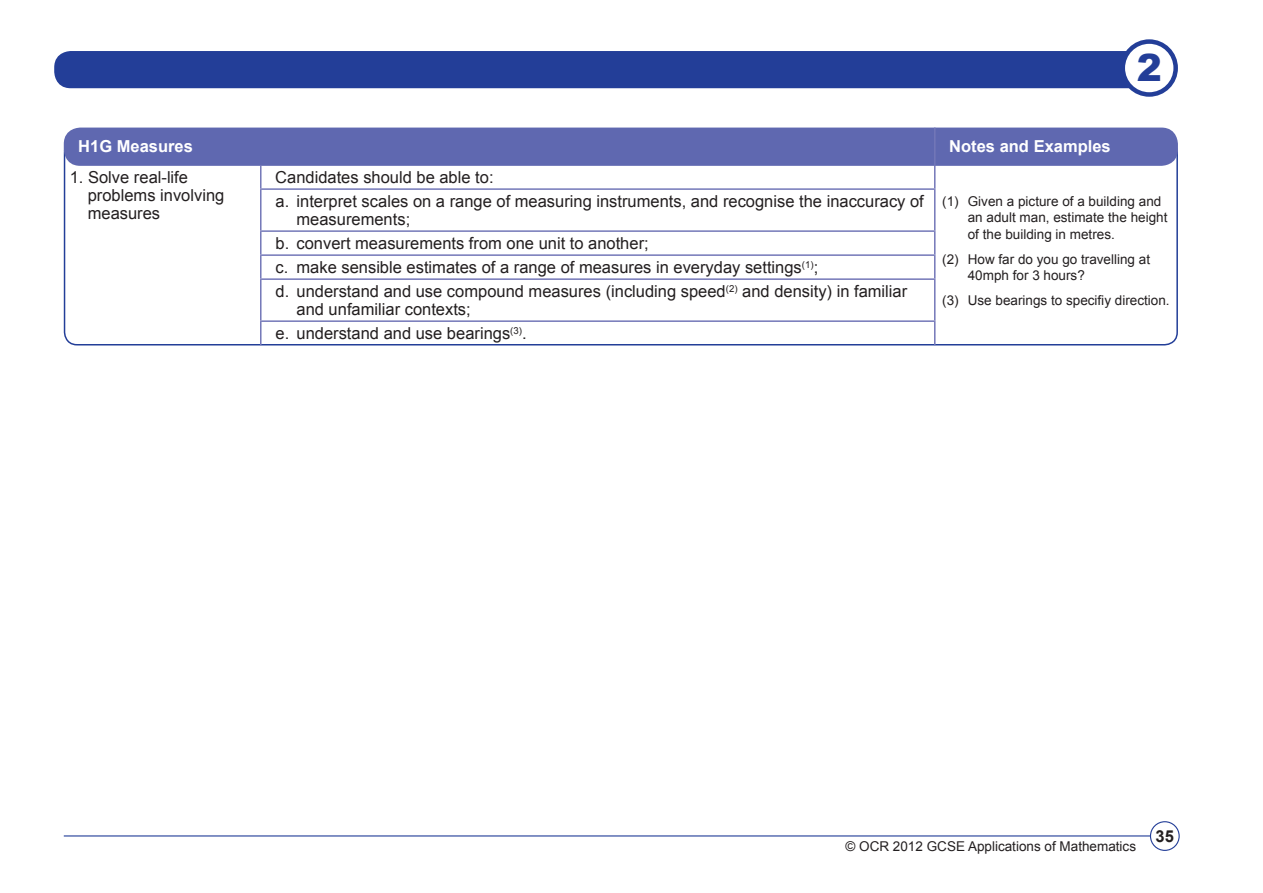
<style>
.page{position:relative;width:1263px;height:893px;background:#fff}
.page>*{position:absolute;margin:0;border:0;box-sizing:border-box;transform-origin:0 0}
.Body_Text{font:900 37.5px "Arial";color:#233e98}
.Table_text_1_with_se{font:16.5px/18px "Arial";color:#231f20}
.Table_text_1{font:16.5px/18px "Arial";color:#231f20}
.Table_title_white{font:700 16.5px "Arial";color:#fff}
.t1{font:700 16.5px "Arial";color:#231f20}
.Maths_spec_small_tex{font:13.5px/16.5px "Arial";color:#231f20}
</style>
<div class="page">
<div style="left:54px;top:51px;width:1094px;height:37px;background:#233e98;border-radius:16px"></div>
<div style="left:1123px;top:42px;width:53px;height:52px;background:#fff;border-radius:50%"></div>
<div style="left:1120px;top:39px;width:58px;height:58px;border:4px solid #233e98;border-radius:50%"></div>
<hr style="left:64px;top:835px;width:1087px;height:1px;background:#233e98">
<div style="left:1150px;top:821px;width:30px;height:30px;border:1px solid #233e98;border-radius:50%"></div>
<div style="left:64px;top:128px;width:1114px;height:38px;background:#5f68b0;border-radius:16px"></div>
<hr style="left:934px;top:128px;width:1px;height:37px;background:#7377b8">
<svg style="left:260px;top:165px;width:1px;height:23px"></svg>
<svg style="left:934px;top:165px;width:1px;height:23px"></svg>
<hr style="left:260px;top:190px;width:1px;height:40px;background:#7377b8">
<hr style="left:260px;top:188px;width:675px;height:2px;background:#7377b8">
<hr style="left:934px;top:190px;width:1px;height:40px;background:#7377b8">
<svg style="left:260px;top:232px;width:1px;height:46px"></svg>
<hr style="left:260px;top:280px;width:1px;height:40px;background:#7377b8">
<svg style="left:260px;top:322px;width:1px;height:23px"></svg>
<hr style="left:260px;top:230px;width:675px;height:2px;background:#7377b8">
<hr style="left:260px;top:254px;width:675px;height:2px;background:#7377b8">
<hr style="left:260px;top:278px;width:675px;height:2px;background:#7377b8">
<hr style="left:260px;top:320px;width:675px;height:2px;background:#7377b8">
<svg style="left:934px;top:232px;width:1px;height:46px"></svg>
<hr style="left:934px;top:280px;width:1px;height:40px;background:#7377b8">
<svg style="left:934px;top:322px;width:1px;height:23px"></svg>
<p class="Body_Text" style="left:1137px;top:41px;width:27px">2</p>
<p class="Table_title_white" style="left:78px;top:136px;width:116px">H1G Measures</p>
<p class="Table_title_white" style="left:949px;top:136px;width:163px">Notes and Examples</p>
<p class="Table_text_1" style="left:88px;top:168px;width:138px;text-indent:-18px">1. Solve real-life problems involving measures</p>
<p class="Table_text_1" style="left:275px;top:168px;width:220px">Candidates should be able to:</p>
<p class="Table_text_1_with_se" style="left:297px;top:192px;width:629px;text-indent:-21px">a. interpret scales on a range of measuring instruments, and recognise the inaccuracy of measurements;</p>
<p class="Table_text_1_with_se" style="left:276px;top:234px;width:375px">b. convert measurements from one unit to another;</p>
<p class="Table_text_1_with_se" style="left:276px;top:259px;width:544px">c. make sensible estimates of a range of measures in everyday settings<sup>(1)</sup>;</p>
<p class="Table_text_1_with_se" style="left:297px;top:283px;width:612px;text-indent:-21px">d. understand and use compound measures (including speed<sup>(2)</sup> and density) in familiar and unfamiliar contexts;</p>
<p class="Table_text_1_with_se" style="left:276px;top:325px;width:253px">e. understand and use bearings<sup>(3)</sup>.</p>
<p class="Maths_spec_small_tex" style="left:968px;top:193px;width:201px;text-indent:-26px">(1) Given a picture of a building and an adult man, estimate the height of the building in metres.</p>
<p class="Maths_spec_small_tex" style="left:968px;top:251px;width:184px;text-indent:-26px">(2) How far do you go travelling at<br>40mph for 3 hours?</p>
<p class="Maths_spec_small_tex" style="left:942px;top:293px;width:229px">(3) Use bearings to specifiy direction.</p>
<p class="Maths_spec_small_tex" style="left:845px;top:838px;width:292px">© OCR 2012 GCSE Applications of Mathematics</p>
<p class="t1" style="left:1155px;top:825px;width:20px">35</p>
</div>
